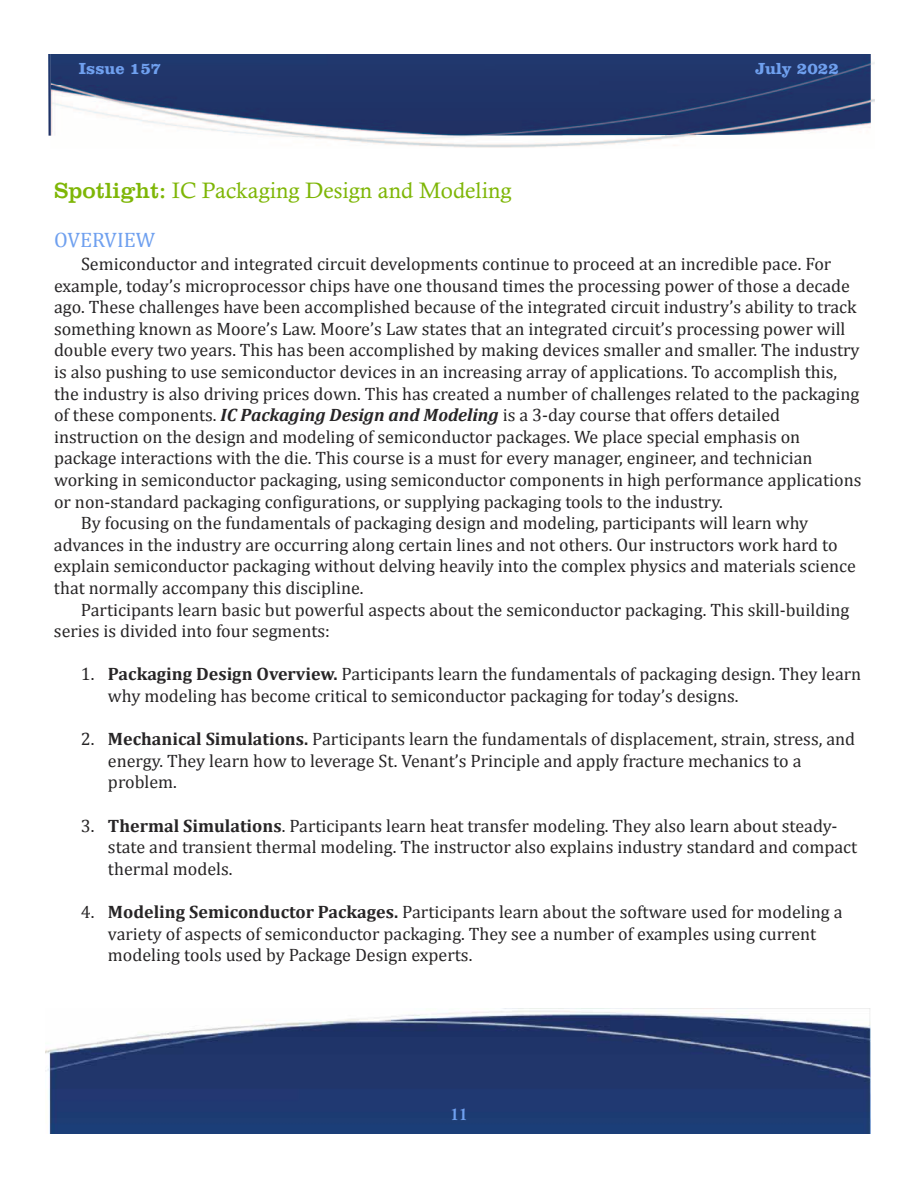
<style>
.page{position:relative;width:918px;height:1188px;background:#fff}
.page>*{position:absolute;margin:0;border:0;box-sizing:border-box;transform-origin:0 0}
.t1{font:22.5px "Calisto";color:#7eb606}
.t2{font:21px "Cambria";color:#6fa0ef}
.t3{font:18px/21.6px "Cambria";color:#272526}
.t4{font:700 16.5px "Clarendon BT";color:#6fa0ef}
.t5{font:700 16.5px "Calisto";color:#6fa0ef}
.s1{font-family:"Clarendon BT"}
.s2{font-weight:700;font-style:italic}
.s3{font-weight:700}
</style>
<div class="page">
<img style="left:48px;top:54px;width:775px;height:82px">
<img style="left:823px;top:54px;width:52px;height:76px">
<img style="left:51px;top:134px;width:772px;height:14px">
<img style="left:45px;top:1008px;width:825px;height:126px">
<p class="t4" style="left:79px;top:63px;width:84px">Issue 157</p>
<p class="t4" style="left:755px;top:63px;width:85px">July 2022</p>
<p class="t1" style="left:54px;top:182px;width:459px"><span class="s1">Spotlight:</span> IC Packaging Design and Modeling</p>
<p class="t2" style="left:54px;top:227px;width:103px">OVERVIEW</p>
<p class="t3" style="left:81px;top:253px;width:752px">Semiconductor and integrated circuit developments continue to proceed at an incredible pace. For</p>
<p class="t3" style="left:54px;top:274px;width:797px">example, today’s microprocessor chips have one thousand times the processing power of those a decade</p>
<p class="t3" style="left:54px;top:296px;width:804px">ago. These challenges have been accomplished because of the integrated circuit industry’s ability to track</p>
<p class="t3" style="left:54px;top:317px;width:793px">something known as Moore’s Law. Moore’s Law states that an integrated circuit’s processing power will</p>
<p class="t3" style="left:54px;top:339px;width:807px">double every two years. This has been accomplished by making devices smaller and smaller. The industry</p>
<p class="t3" style="left:54px;top:361px;width:785px">is also pushing to use semiconductor devices in an increasing array of applications. To accomplish this,</p>
<p class="t3" style="left:54px;top:382px;width:807px">the industry is also driving prices down. This has created a number of challenges related to the packaging</p>
<p class="t3" style="left:54px;top:404px;width:728px">of these components. <span class="s2">IC Packaging Design and Modeling</span> is a 3-day course that offers detailed</p>
<p class="t3" style="left:54px;top:425px;width:748px">instruction on the design and modeling of semiconductor packages. We place special emphasis on</p>
<p class="t3" style="left:54px;top:447px;width:760px">package interactions with the die. This course is a must for every manager, engineer, and technician</p>
<p class="t3" style="left:54px;top:469px;width:809px">working in semiconductor packaging, using semiconductor components in high performance applications</p>
<p class="t3" style="left:54px;top:490px;width:670px">or non-standard packaging configurations, or supplying packaging tools to the industry.</p>
<p class="t3" style="left:81px;top:512px;width:729px">By focusing on the fundamentals of packaging design and modeling, participants will learn why</p>
<p class="t3" style="left:54px;top:533px;width:785px">advances in the industry are occurring along certain lines and not others. Our instructors work hard to</p>
<p class="t3" style="left:54px;top:555px;width:803px">explain semiconductor packaging without delving heavily into the complex physics and materials science</p>
<p class="t3" style="left:54px;top:577px;width:311px">that normally accompany this discipline.</p>
<p class="t3" style="left:81px;top:598px;width:770px">Participants learn basic but powerful aspects about the semiconductor packaging. This skill-building</p>
<p class="t3" style="left:54px;top:620px;width:278px">series is divided into four segments:</p>
<p class="t3" style="left:108px;top:663px;width:755px;text-indent:-27px">1. <span class="s3">Packaging Design Overview.</span> Participants learn the fundamentals of packaging design. They learn why modeling has become critical to semiconductor packaging for today’s designs.</p>
<p class="t3" style="left:108px;top:728px;width:749px;text-indent:-27px">2. <span class="s3">Mechanical Simulations.</span> Participants learn the fundamentals of displacement, strain, stress, and energy. They learn how to leverage St. Venant’s Principle and apply fracture mechanics to a problem.</p>
<p class="t3" style="left:108px;top:814px;width:751px;text-indent:-27px">3. <span class="s3">Thermal Simulations</span>. Participants learn heat transfer modeling. They also learn about steady&shy;state and transient thermal modeling. The instructor also explains industry standard and compact thermal models.</p>
<p class="t3" style="left:108px;top:901px;width:736px;text-indent:-27px">4. <span class="s3">Modeling Semiconductor Packages.</span> Participants learn about the software used for modeling a variety of aspects of semiconductor packaging. They see a number of examples using current modeling tools used by Package Design experts.</p>
<p class="t5" style="left:451px;top:1108px;width:18px">11</p>
</div>
